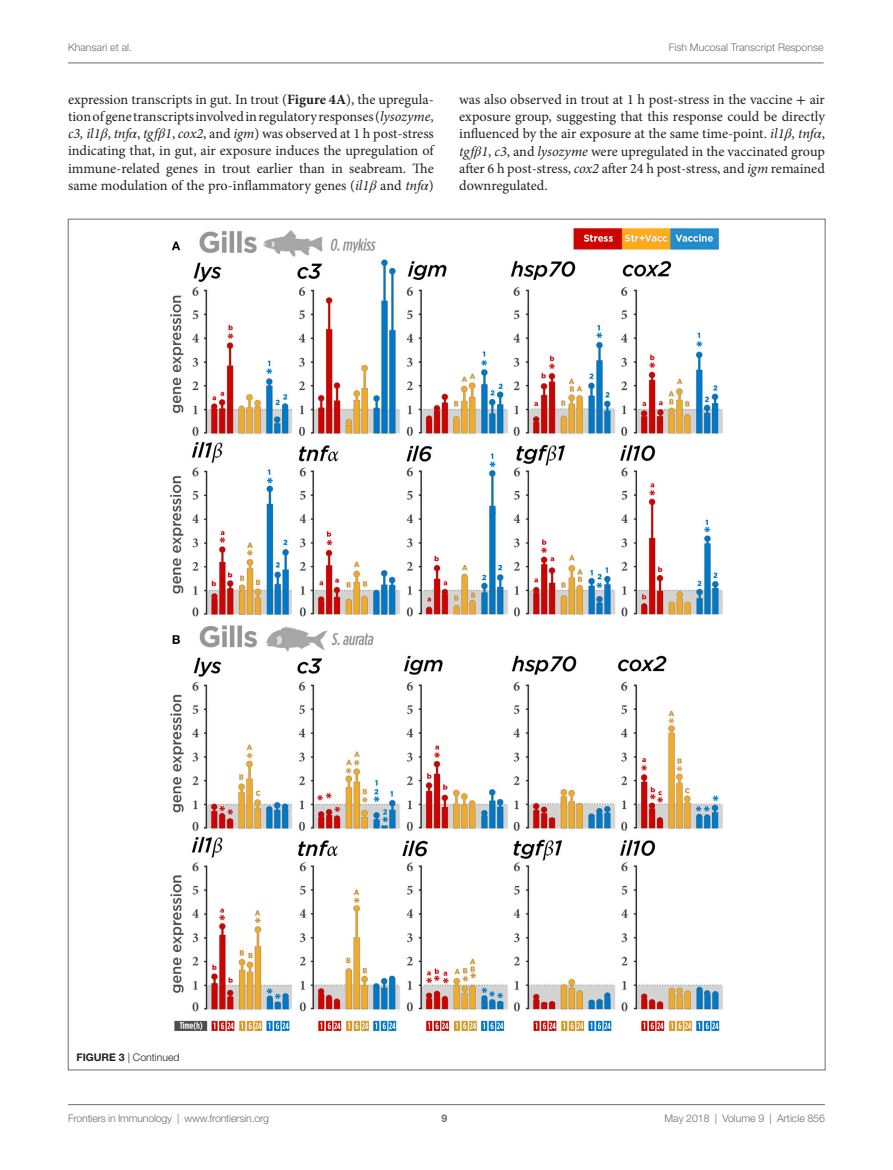
<style>
.page{position:relative;width:893px;height:1170px;background:#fff}
.page>*{position:absolute;margin:0;border:0;box-sizing:border-box;transform-origin:0 0}
.t1{font:14.25px/17.2px "Minion Pro";letter-spacing:-.005em;color:#231f20;text-align:justify}
.t2{font:300 10.5px "Helvetica Neue LT Std";color:#6c6d70}
.t3{font:300 10.5px "Helvetica Neue LT Std";color:#231f20}
.t4{font:700 10.5px "Helvetica Neue LT Std";color:#6c6d70}
.s1{font-weight:700}
.s2{font-style:italic}
.s3{font-family:"STIX General";font-style:italic}
.s4{font-family:"STIX General"}
</style>
<div class="page">
<img style="left:170px;top:227px;width:553px;height:804px">
<hr style="left:68px;top:1104px;width:757px;height:1px;background:#6c6d70">
<hr style="left:68px;top:63px;width:755px;height:1px;background:#6c6d70">
<p class="t2" style="left:68px;top:41px;width:65px">Khansari et al.</p>
<p class="t2" style="left:669px;top:41px;width:156px">Fish mucosal transcript response</p>
<p class="t1" style="left:68px;top:90px;width:367px">expression transcripts in gut. In trout (<span class="s1">Figure 4A</span>), the upregula&shy;tion of gene transcripts involved in regulatory responses (<span class="s2">lysozyme</span>, <span class="s2">c3, il1</span><span class="s3">β</span>, <span class="s2">tnf</span><span class="s3">α</span>, <span class="s2">tgf</span><span class="s3">β</span><span class="s2">1</span>, <span class="s2">cox2</span>, and <span class="s2">igm</span>) was observed at 1 h post-stress indicating that, in gut, air exposure induces the upregulation of immune-related genes in trout earlier than in seabream. The same modulation of the pro-inflammatory genes (<span class="s2">il1</span><span class="s3">β</span> and <span class="s2">tnf</span><span class="s3">α</span>)</p>
<p class="t1" style="left:459px;top:91px;width:367px">was also observed in trout at 1 h post-stress in the vaccine <span class="s4">+</span> air exposure group, suggesting that this response could be directly influenced by the air exposure at the same time-point. <span class="s2">il1</span><span class="s3">β</span>, <span class="s2">tnf</span><span class="s3">α</span>, <span class="s2">tgf</span><span class="s3">β</span><span class="s2">1</span>, <span class="s2">c3</span>, and <span class="s2">lysozyme</span> were upregulated in the vaccinated group after 6 h post-stress, <span class="s2">cox2</span> after 24 h post-stress, and <span class="s2">igm</span> remained downregulated.</p>
<p class="t3" style="left:77px;top:1051px;width:105px"><span class="s1">FIGURE 3</span> | Continued</p>
<p class="t2" style="left:68px;top:1111px;width:203px">Frontiers in Immunology | www.frontiersin.org</p>
<p class="t2" style="left:665px;top:1111px;width:162px">May 2018 | Volume 9 | Article 856</p>
<p class="t4" style="left:441px;top:1111px;width:7px">9</p>
</div>
